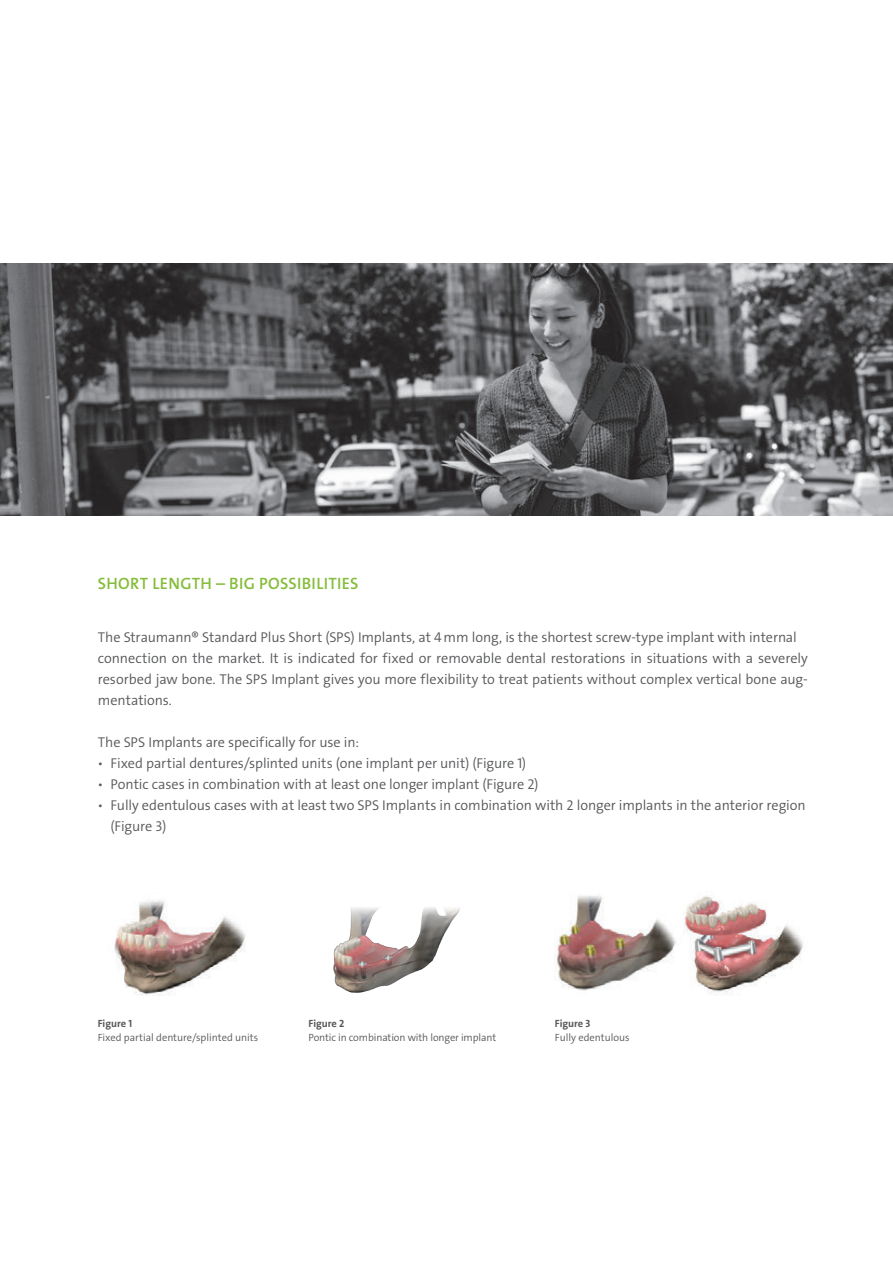
<style>
.page{position:relative;width:893px;height:1263px;background:#fff}
.page>*{position:absolute;margin:0;border:0;box-sizing:border-box;transform-origin:0 0}
.Subtitle{font:16.5px "The Sans LP6 Se Bld";letter-spacing:.02em;color:#85bd3b}
.Copy{font:14.25px/21px "The Sans LP4 Se Lig";letter-spacing:-.005em;color:#57585a;text-align:justify}
.t1{font:10.5px/13.5px "The Sans LP4 Se Lig";letter-spacing:-.01em;color:#57585a}
.s1{font-family:"The Sans LP7 Bld"}
</style>
<div class="page">
<img style="left:0;top:264px;width:893px;height:252px">
<img style="left:684px;top:896px;width:119px;height:99px">
<img style="left:114px;top:900px;width:132px;height:96px">
<img style="left:333px;top:907px;width:127px;height:86px">
<img style="left:555px;top:894px;width:121px;height:97px">
<p class="Subtitle" style="left:98px;top:573px;width:262px">SHORT LENGTH – BIG POSSIBILITIES</p>
<p class="Copy" style="left:98px;top:626px;width:700px">The Straumann® Standard Plus Short (SPS) Implants, at 4mm long, is the shortest screw-type implant with internal</p>
<p class="Copy" style="left:98px;top:647px;width:712px">connection on the market. It is indicated for fixed or removable dental restorations in situations with a severely resorbed jaw bone. The SPS Implant gives you more flexibility to treat patients without complex vertical bone aug&shy;mentations.</p>
<p class="Copy" style="left:98px;top:731px;width:263px">The SPS Implants are specifically for use in:</p>
<p class="Copy" style="left:98px;top:752px;width:430px">ѹ Fixed partial dentures/splinted units (one implant per unit) (Figure 1)</p>
<p class="Copy" style="left:98px;top:773px;width:442px">ѹ Pontic cases in combination with at least one longer implant (Figure 2)</p>
<p class="Copy" style="left:111px;top:794px;width:697px;text-indent:-13px">ѹ Fully edentulous cases with at least two SPS Implants in combination with 2 longer implants in the anterior region (Figure 3)</p>
<p class="t1" style="left:98px;top:1017px;width:162px"><span class="s1">Figure 1<br></span>Fixed partial denture/splinted units</p>
<p class="t1" style="left:309px;top:1017px;width:189px"><span class="s1">Figure 2<br></span>Pontic in combination with longer implant</p>
<p class="t1" style="left:555px;top:1017px;width:76px"><span class="s1">Figure 3<br></span>Fully edentulous</p>
</div>
